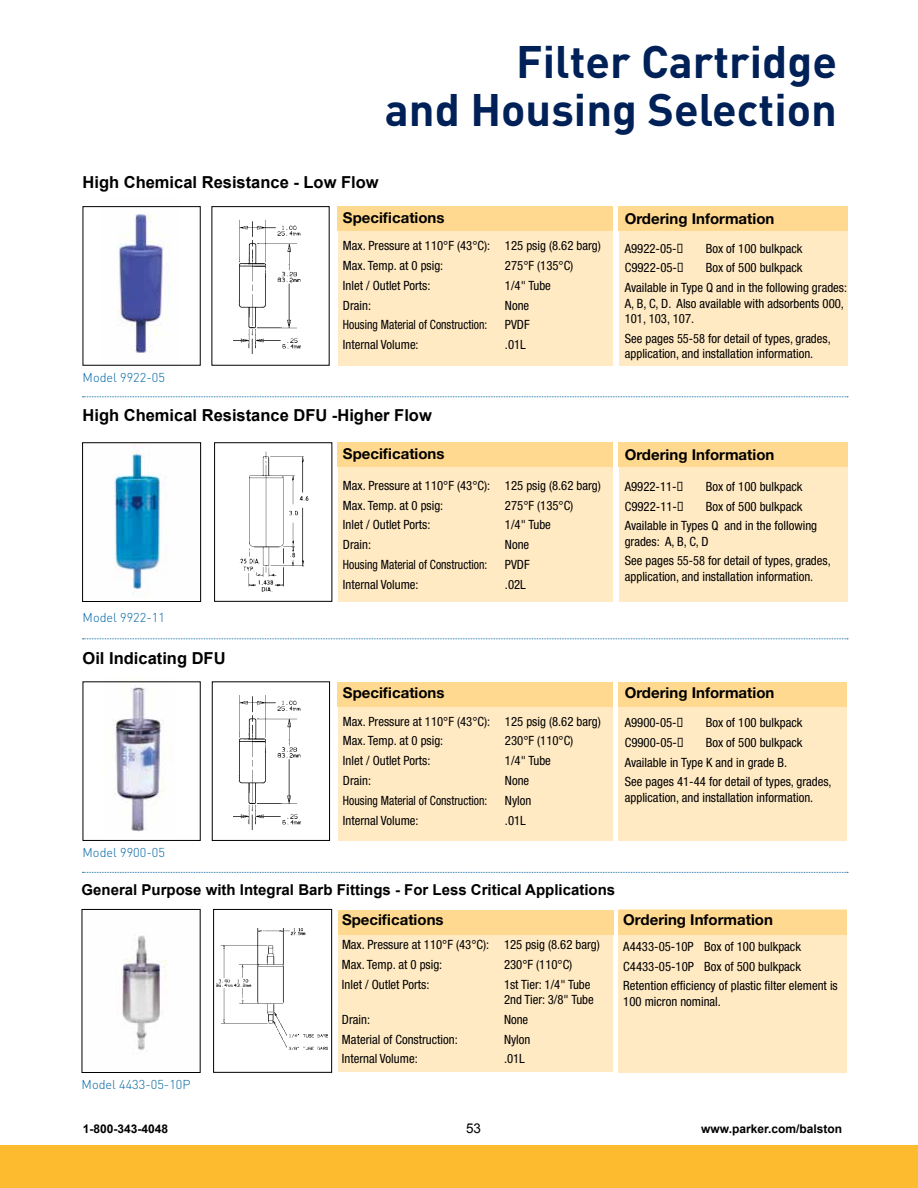
<style>
.page{position:relative;width:918px;height:1188px;background:#fff}
.page>*{position:absolute;margin:0;border:0;box-sizing:border-box;transform-origin:0 0}
.t1{font:700 45px/48px "DINOT";color:#002157;text-align:right}
.t2{font:700 16.5px "Arial";color:#000}
.t3{font:700 15px "Helvetica Neue LT Std";color:#000}
.t4{font:700 15px "Arial";color:#000}
.t5{font:13.5px "Arial";color:#000}
.t6{font:condensed 12.75px/19.8px "Helvetica Neue LT Std";color:#000}
.t7{font:condensed 12.75px "Helvetica Neue LT Std";color:#000;scale:.92 1}
.t8{font:300 12.75px "DINOT";color:#0065a4}
.t9{font:700 12px "Arial";color:#000}
</style>
<div class="page">
<div style="left:0;top:1145px;width:918px;height:43px;background:#fdbb30"></div>
<div style="left:338px;top:683px;width:275px;height:158px;background:#ffeac4"></div>
<div style="left:619px;top:683px;width:228px;height:158px;background:#ffeac4"></div>
<div style="left:338px;top:444px;width:275px;height:158px;background:#ffeac4"></div>
<div style="left:619px;top:442px;width:229px;height:160px;background:#ffeac4"></div>
<div style="left:338px;top:208px;width:275px;height:158px;background:#ffeac4"></div>
<div style="left:619px;top:208px;width:229px;height:158px;background:#ffeac4"></div>
<div style="left:338px;top:206px;width:275px;height:25px;background:#ffd990"></div>
<div style="left:338px;top:443px;width:275px;height:24px;background:#ffd990"></div>
<div style="left:338px;top:682px;width:275px;height:25px;background:#ffd990"></div>
<div style="left:338px;top:913px;width:275px;height:159px;background:#ffeac4"></div>
<div style="left:338px;top:910px;width:275px;height:25px;background:#ffd990"></div>
<img style="left:122px;top:935px;width:44px;height:116px">
<img style="left:113px;top:685px;width:52px;height:147px">
<img style="left:114px;top:446px;width:51px;height:150px">
<img style="left:117px;top:214px;width:52px;height:139px">
<svg style="left:83px;top:638px;width:765px;height:1px"></svg>
<svg style="left:83px;top:396px;width:765px;height:1px"></svg>
<svg style="left:83px;top:872px;width:765px;height:1px"></svg>
<div style="left:618px;top:206px;width:230px;height:25px;background:#ffd990"></div>
<div style="left:618px;top:443px;width:230px;height:24px;background:#ffd990"></div>
<div style="left:82px;top:442px;width:119px;height:160px;border:1px solid #000"></div>
<div style="left:214px;top:442px;width:118px;height:160px;border:1px solid #000"></div>
<div style="left:618px;top:682px;width:229px;height:25px;background:#ffd990"></div>
<div style="left:212px;top:681px;width:118px;height:160px;border:1px solid #000"></div>
<img style="left:233px;top:220px;width:68px;height:134px">
<img style="left:233px;top:695px;width:68px;height:135px">
<img style="left:239px;top:452px;width:69px;height:139px">
<div style="left:618px;top:909px;width:229px;height:163px;background:#ffeac4"></div>
<div style="left:618px;top:910px;width:229px;height:25px;background:#ffd990"></div>
<div style="left:82px;top:909px;width:119px;height:164px;border:1px solid #000"></div>
<div style="left:213px;top:909px;width:119px;height:164px;border:1px solid #000"></div>
<img style="left:217px;top:929px;width:111px;height:121px">
<h1 class="t1" style="left:385px;top:36px;width:454px">Filter Cartridge<br>and Housing Selection</h1>
<p class="t2" style="left:83px;top:171px;width:298px">High Chemical Resistance - Low Flow</p>
<p class="t3" style="left:343px;top:208px;width:103px">Specifications</p>
<p class="t6" style="left:343px;top:236px;width:259px">Max. Pressure at 110°F (43°C): 125 psig (8.62 barg)<br>Max. Temp. at 0 psig:</p>
<p class="t6" style="left:505px;top:256px;width:70px">275°F (135°C)</p>
<p class="t8" style="left:83px;top:369px;width:84px">Model 9922-05</p>
<p class="t6" style="left:343px;top:275px;width:89px">Inlet / Outlet Ports:</p>
<p class="t6" style="left:505px;top:275px;width:47px">1/4" Tube</p>
<p class="t6" style="left:343px;top:295px;width:30px">Drain:</p>
<p class="t6" style="left:505px;top:295px;width:26px">None</p>
<p class="t7" style="left:343px;top:318px;width:158px">Housing Material of Construction:</p>
<p class="t6" style="left:505px;top:315px;width:26px">PVDF</p>
<p class="t6" style="left:343px;top:335px;width:77px">Internal Volume:</p>
<p class="t6" style="left:505px;top:335px;width:22px">.01L</p>
<p class="t2" style="left:83px;top:405px;width:351px">High Chemical Resistance DFU -Higher Flow</p>
<p class="t3" style="left:625px;top:209px;width:151px">Ordering Information</p>
<p class="t6" style="left:625px;top:238px;width:60px">A9922-05-❏</p>
<p class="t6" style="left:706px;top:238px;width:98px">Box of 100 bulkpack</p>
<p class="t6" style="left:625px;top:258px;width:60px">C9922-05-❏</p>
<p class="t6" style="left:625px;top:258px;width:224px;text-indent:81px">Box of 500 bulkpack<br>Available in Type Q and in the following grades:</p>
<p class="t6" style="left:625px;top:295px;width:221px;line-height:15.3px">A, B, C, D. Also available with adsorbents 000,<br>101, 103, 107.</p>
<p class="t6" style="left:625px;top:330px;width:208px;line-height:15.3px">See pages 55-58 for detail of types, grades, application, and installation information.</p>
<p class="t8" style="left:83px;top:608px;width:84px">Model 9922-11</p>
<p class="t2" style="left:83px;top:648px;width:145px">Oil Indicating DFU</p>
<p class="t3" style="left:343px;top:444px;width:103px">Specifications</p>
<p class="t3" style="left:625px;top:445px;width:151px">Ordering Information</p>
<p class="t6" style="left:625px;top:476px;width:60px">A9922-11-❏</p>
<p class="t6" style="left:706px;top:476px;width:98px">Box of 100 bulkpack</p>
<p class="t6" style="left:625px;top:496px;width:60px">C9922-11-❏</p>
<p class="t6" style="left:343px;top:475px;width:259px">Max. Pressure at 110°F (43°C): 125 psig (8.62 barg)<br>Max. Temp. at 0 psig:</p>
<p class="t6" style="left:505px;top:495px;width:70px">275°F (135°C)</p>
<p class="t6" style="left:625px;top:496px;width:194px;text-indent:81px">Box of 500 bulkpack<br>Available in Types Q and in the following</p>
<p class="t6" style="left:625px;top:531px;width:208px">grades: A, B, C, D<br>See pages 55-58 for detail of types, grades,</p>
<p class="t6" style="left:625px;top:566px;width:190px">application, and installation information.</p>
<p class="t6" style="left:343px;top:515px;width:89px">Inlet / Outlet Ports:</p>
<p class="t6" style="left:505px;top:515px;width:47px">1/4" Tube</p>
<p class="t6" style="left:343px;top:535px;width:30px">Drain:</p>
<p class="t6" style="left:505px;top:535px;width:26px">None</p>
<p class="t7" style="left:343px;top:557px;width:158px">Housing Material of Construction:</p>
<p class="t6" style="left:505px;top:555px;width:26px">PVDF</p>
<p class="t6" style="left:343px;top:574px;width:77px">Internal Volume:</p>
<p class="t6" style="left:505px;top:574px;width:22px">.02L</p>
<p class="t3" style="left:343px;top:683px;width:103px">Specifications</p>
<p class="t3" style="left:625px;top:683px;width:151px">Ordering Information</p>
<p class="t6" style="left:625px;top:713px;width:60px">A9900-05-❏</p>
<p class="t6" style="left:706px;top:713px;width:98px">Box of 100 bulkpack</p>
<p class="t6" style="left:625px;top:732px;width:60px">C9900-05-❏</p>
<p class="t6" style="left:343px;top:711px;width:259px">Max. Pressure at 110°F (43°C): 125 psig (8.62 barg)<br>Max. Temp. at 0 psig:</p>
<p class="t6" style="left:505px;top:731px;width:70px">230°F (110°C)</p>
<p class="t6" style="left:625px;top:732px;width:208px;text-indent:81px">Box of 500 bulkpack<br>Available in Type K and in grade B.<br>See pages 41-44 for detail of types, grades,</p>
<p class="t6" style="left:625px;top:787px;width:190px">application, and installation information.</p>
<p class="t6" style="left:343px;top:751px;width:89px">Inlet / Outlet Ports:</p>
<p class="t6" style="left:505px;top:751px;width:47px">1/4" Tube</p>
<p class="t6" style="left:343px;top:771px;width:30px">Drain:</p>
<p class="t6" style="left:505px;top:771px;width:26px">None</p>
<p class="t7" style="left:343px;top:793px;width:158px">Housing Material of Construction:</p>
<p class="t6" style="left:505px;top:790px;width:28px">Nylon</p>
<p class="t6" style="left:343px;top:810px;width:77px">Internal Volume:</p>
<p class="t6" style="left:505px;top:810px;width:22px">.01L</p>
<p class="t8" style="left:83px;top:844px;width:84px">Model 9900-05</p>
<p class="t4" style="left:82px;top:880px;width:535px">General Purpose with Integral Barb Fittings - For Less Critical Applications</p>
<p class="t8" style="left:82px;top:1076px;width:110px">Model 4433-05-10P</p>
<p class="t3" style="left:342px;top:911px;width:103px">Specifications</p>
<p class="t3" style="left:623px;top:911px;width:151px">Ordering Information</p>
<p class="t6" style="left:623px;top:936px;width:216px">A4433-05-10P Box of 100 bulkpack<br>C4433-05-10P Box of 500 bulkpack<br>Retention efficiency of plastic filter element is</p>
<p class="t6" style="left:623px;top:991px;width:99px">100 micron nominal.</p>
<p class="t6" style="left:342px;top:935px;width:259px">Max. Pressure at 110°F (43°C): 125 psig (8.62 barg)<br>Max. Temp. at 0 psig:</p>
<p class="t6" style="left:504px;top:954px;width:70px">230°F (110°C)</p>
<p class="t6" style="left:342px;top:974px;width:89px">Inlet / Outlet Ports:</p>
<p class="t6" style="left:504px;top:976px;width:91px;line-height:15.3px">1st Tier: 1/4" Tube<br>2nd Tier: 3/8" Tube</p>
<p class="t6" style="left:342px;top:1009px;width:30px">Drain:</p>
<p class="t6" style="left:504px;top:1009px;width:26px">None</p>
<p class="t6" style="left:342px;top:1029px;width:117px">Material of Construction:</p>
<p class="t6" style="left:504px;top:1029px;width:28px">Nylon</p>
<p class="t6" style="left:342px;top:1049px;width:77px">Internal Volume:</p>
<p class="t6" style="left:504px;top:1049px;width:22px">.01L</p>
<p class="t9" style="left:83px;top:1121px;width:87px">1-800-343-4048</p>
<p class="t5" style="left:466px;top:1119px;width:17px">53</p>
<p class="t9" style="left:701px;top:1121px;width:142px">www.parker.com/balston</p>
</div>
